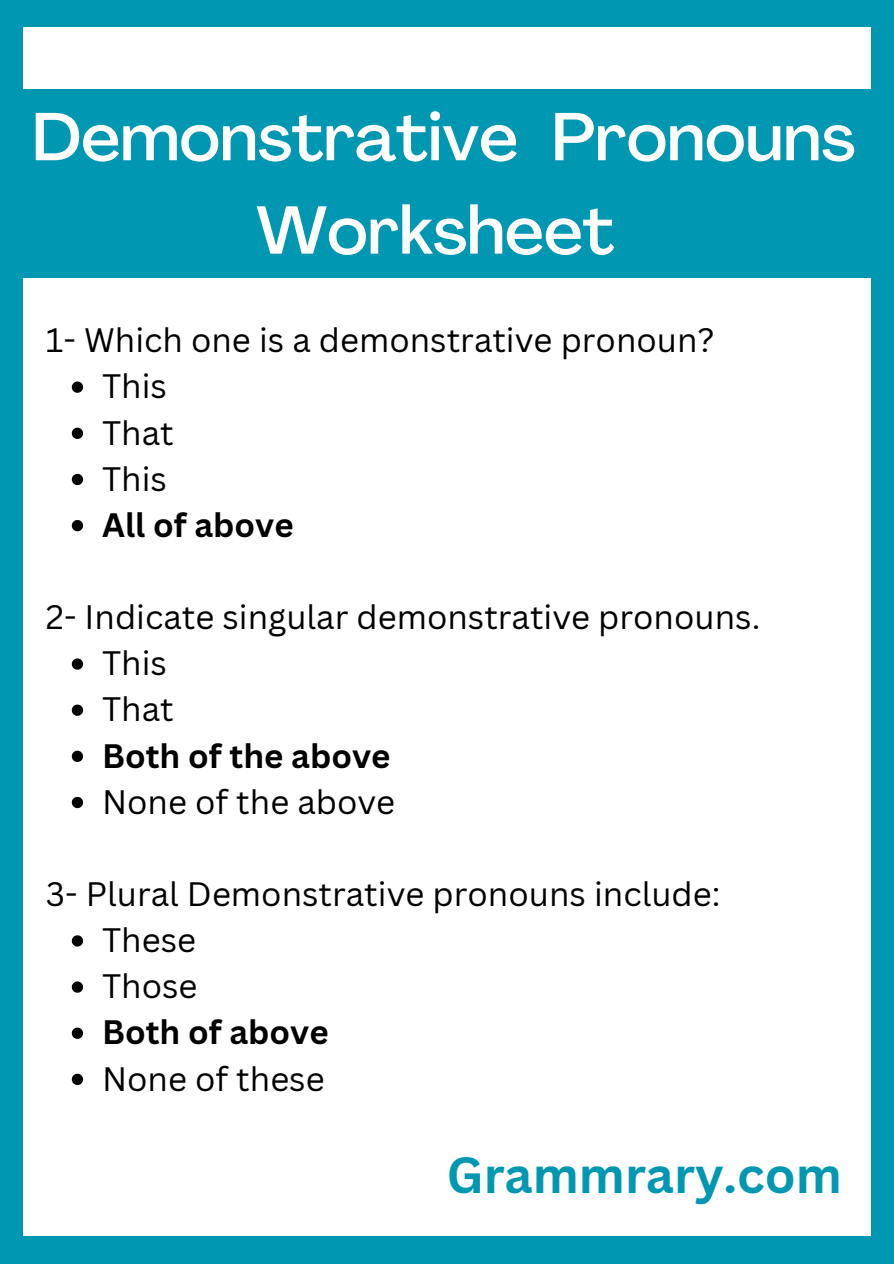
<style>
.page{position:relative;width:894px;height:1264px;background:#fff}
.page>*{position:absolute;margin:0;border:0;box-sizing:border-box;transform-origin:0 0}
.t1{font:500 66.75px/93.3px "Agrandir";color:#fff;text-align:center}
.t2{font:700 49.5px "Canva Sans";color:#0097b2}
.t3{font:33px "Canva Sans";color:#000}
.t4{font:700 33px "Canva Sans";color:#000}
</style>
<div class="page">
<div style="left:0;top:0;width:893px;height:1263px;background:#0097b2"></div>
<div style="left:23px;top:27px;width:847px;height:1208px;background:#fff"></div>
<div style="left:0;top:89px;width:893px;height:188px;background:#0097b2"></div>
<svg style="left:72px;top:381px;width:11px;height:12px"></svg>
<svg style="left:72px;top:427px;width:11px;height:12px"></svg>
<svg style="left:72px;top:474px;width:11px;height:11px"></svg>
<svg style="left:72px;top:520px;width:11px;height:11px"></svg>
<svg style="left:72px;top:658px;width:11px;height:11px"></svg>
<svg style="left:72px;top:704px;width:11px;height:11px"></svg>
<svg style="left:72px;top:750px;width:11px;height:12px"></svg>
<svg style="left:72px;top:796px;width:11px;height:12px"></svg>
<svg style="left:72px;top:935px;width:11px;height:11px"></svg>
<svg style="left:72px;top:981px;width:11px;height:11px"></svg>
<svg style="left:72px;top:1027px;width:11px;height:11px"></svg>
<svg style="left:72px;top:1073px;width:11px;height:11px"></svg>
<p class="t1" style="left:32px;top:97px;width:824px">Demonstrative Pronouns<br>Worksheet</p>
<p class="t3" style="left:46px;top:317px;width:670px">1- Which one is a demonstrative pronoun?</p>
<p class="t3" style="left:102px;top:363px;width:66px">This</p>
<p class="t3" style="left:102px;top:409px;width:73px">That</p>
<p class="t3" style="left:102px;top:455px;width:66px">This</p>
<p class="t4" style="left:102px;top:501px;width:193px">All of above</p>
<p class="t3" style="left:46px;top:594px;width:715px">2- Indicate singular demonstrative pronouns.</p>
<p class="t3" style="left:102px;top:640px;width:66px">This</p>
<p class="t3" style="left:102px;top:686px;width:73px">That</p>
<p class="t4" style="left:102px;top:732px;width:290px">Both of the above</p>
<p class="t3" style="left:102px;top:778px;width:294px">None of the above</p>
<p class="t3" style="left:46px;top:870px;width:675px">3- Plural Demonstrative pronouns include:</p>
<p class="t3" style="left:102px;top:916px;width:96px">These</p>
<p class="t3" style="left:102px;top:963px;width:97px">Those</p>
<h2 class="t4" style="left:102px;top:1009px;width:228px">Both of above</h2>
<h1 class="t3" style="left:102px;top:1055px;width:224px">None of these</h1>
<p class="t2" style="left:446px;top:1139px;width:396px">Grammrary.com</p>
</div>
